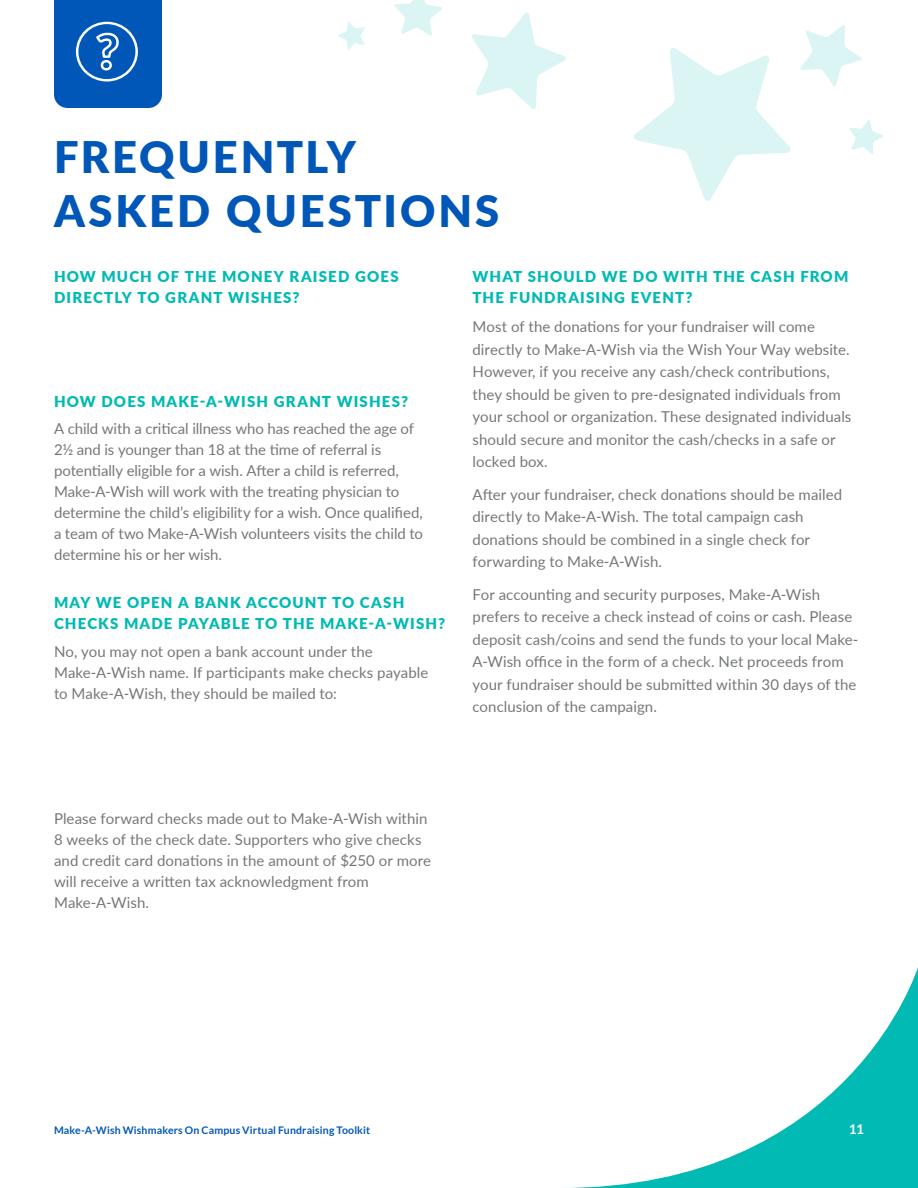
<style>
.page{position:relative;width:918px;height:1188px;background:#fff}
.page>*{position:absolute;margin:0;border:0;box-sizing:border-box;transform-origin:0 0}
.t1{font:900 43.5px/54px "Lato";letter-spacing:.065em;color:#0057b8}
.t2{font:15px/22.5px "Lato";letter-spacing:.005em;color:#75787b}
.t3{font:900 15px/21px "Lato";letter-spacing:.08em;color:#00bab3}
.t4{font:700 13.5px "Lato";color:#fff}
.t5{font:700 10.5px "Lato";letter-spacing:.015em;color:#0057b8}
</style>
<div class="page">
<svg style="left:634px;top:48px;width:157px;height:153px"></svg>
<svg style="left:849px;top:120px;width:34px;height:34px"></svg>
<svg style="left:800px;top:25px;width:62px;height:62px"></svg>
<svg style="left:394px;top:0;width:48px;height:36px"></svg>
<svg style="left:338px;top:22px;width:27px;height:28px"></svg>
<svg style="left:472px;top:12px;width:94px;height:97px"></svg>
<svg style="left:54px;top:0;width:108px;height:108px;background:#1162bc"></svg>
<svg style="left:566px;top:967px;width:352px;height:221px"></svg>
<h1 class="t1" style="left:54px;top:129px;width:447px">FREQUENTLY<br>ASKED QUESTIONS</h1>
<p class="t3" style="left:54px;top:266px;width:346px">HOW MUCH OF THE MONEY RAISED GOES<br>DIRECTLY TO GRANT WISHES?</p>
<p class="t3" style="left:472px;top:266px;width:377px">WHAT SHOULD WE DO WITH THE CASH FROM<br>THE FUNDRAISING EVENT?</p>
<p class="t2" style="left:472px;top:315px;width:380px">Most of the donations for your fundraiser will come directly to Make-A-Wish via the Wish Your Way website.<br>However, if you receive any cash/check contributions, they should be given to pre-designated individuals from your school or organization. These designated individuals should secure and monitor the cash/checks in a safe or locked box.</p>
<p class="t2" style="left:472px;top:483px;width:371px">After your fundraiser, check donations should be mailed directly to Make-A-Wish. The total campaign cash donations should be combined in a single check for forwarding to Make-A-Wish.</p>
<p class="t2" style="left:472px;top:583px;width:387px">For accounting and security purposes, Make-A-Wish prefers to receive a check instead of coins or cash. Please deposit cash/coins and send the funds to your local Make-A-Wish office in the form of a check. Net proceeds from your fundraiser should be submitted within 30 days of the conclusion of the campaign.</p>
<p class="t3" style="left:54px;top:390px;width:356px">HOW DOES MAKE-A-WISH GRANT WISHES?</p>
<p class="t2" style="left:54px;top:418px;width:371px;line-height:21px">A child with a critical illness who has reached the age of 2½ and is younger than 18 at the time of referral is potentially eligible for a wish. After a child is referred, Make-A-Wish will work with the treating physician to determine the child’s eligibility for a wish. Once qualified, a team of two Make-A-Wish volunteers visits the child to determine his or her wish.</p>
<p class="t3" style="left:54px;top:592px;width:393px">MAY WE OPEN A BANK ACCOUNT TO CASH<br>CHECKS MADE PAYABLE TO THE MAKE-A-WISH?</p>
<p class="t2" style="left:54px;top:641px;width:376px;line-height:21px">No, you may not open a bank account under the<br>Make-A-Wish name. If participants make checks payable to Make-A-Wish, they should be mailed to:</p>
<p class="t2" style="left:54px;top:808px;width:379px;line-height:21px">Please forward checks made out to Make-A-Wish within 8 weeks of the check date. Supporters who give checks and credit card donations in the amount of $250 or more will receive a written tax acknowledgment from Make-A-Wish.</p>
<p class="t5" style="left:54px;top:1124px;width:318px">Make-A-Wish Wishmakers On Campus Virtual Fundraising Toolkit</p>
<p class="t4" style="left:849px;top:1121px;width:17px">11</p>
</div>
